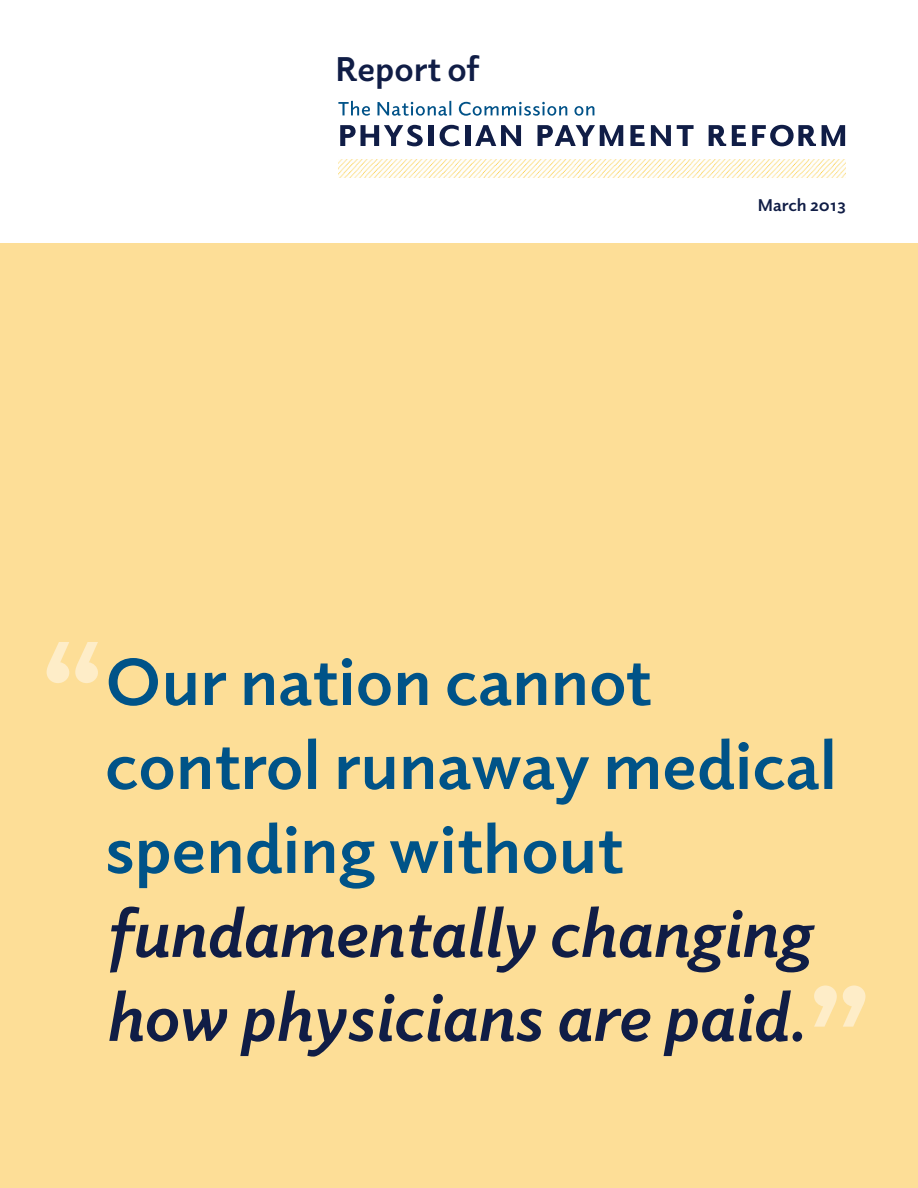
<style>
.page{position:relative;width:918px;height:1188px;background:#fff}
.page>*{position:absolute;margin:0;border:0;box-sizing:border-box;transform-origin:0 0}
.t1{font:700 67.5px/84px "Elido";color:#005388}
.t2{font:italic 700 67.5px/84px "Elido";color:#101d46}
.t3{font:700 34.8px "Elido";color:#101d46}
.t4{font:700 17.25px "Elido";color:#101d46}
</style>
<div class="page">
<div style="left:0;top:243px;width:918px;height:945px;background:#fdde97"></div>
<svg style="left:47px;top:642px;width:51px;height:41px"></svg>
<svg style="left:814px;top:986px;width:52px;height:41px"></svg>
<svg style="left:338px;top:101px;width:32px;height:15px"></svg>
<svg style="left:377px;top:101px;width:74px;height:15px"></svg>
<svg style="left:459px;top:102px;width:108px;height:14px"></svg>
<svg style="left:574px;top:106px;width:20px;height:10px"></svg>
<svg style="left:340px;top:125px;width:83px;height:21px"></svg>
<div style="left:429px;top:125px;width:5px;height:21px;background:#101d46"></div>
<svg style="left:440px;top:125px;width:20px;height:21px"></svg>
<div style="left:465px;top:125px;width:6px;height:21px;background:#101d46"></div>
<svg style="left:475px;top:125px;width:46px;height:21px"></svg>
<svg style="left:538px;top:125px;width:85px;height:21px"></svg>
<svg style="left:630px;top:125px;width:15px;height:21px"></svg>
<svg style="left:651px;top:125px;width:20px;height:21px"></svg>
<svg style="left:677px;top:125px;width:17px;height:21px"></svg>
<svg style="left:709px;top:125px;width:17px;height:21px"></svg>
<svg style="left:732px;top:125px;width:14px;height:21px"></svg>
<svg style="left:752px;top:125px;width:64px;height:21px"></svg>
<svg style="left:822px;top:125px;width:23px;height:21px"></svg>
<img style="left:338px;top:159px;width:508px;height:18px">
<p class="t3" style="left:335px;top:46px;width:145px">Report of</p>
<p class="t4" style="left:758px;top:193px;width:89px">March 2013</p>
<p class="t1" style="left:105px;top:637px;width:734px">Our nation cannot control runaway medical spending without</p>
<p class="t2" style="left:105px;top:889px;width:707px">fundamentally changing how physicians are paid.</p>
</div>
